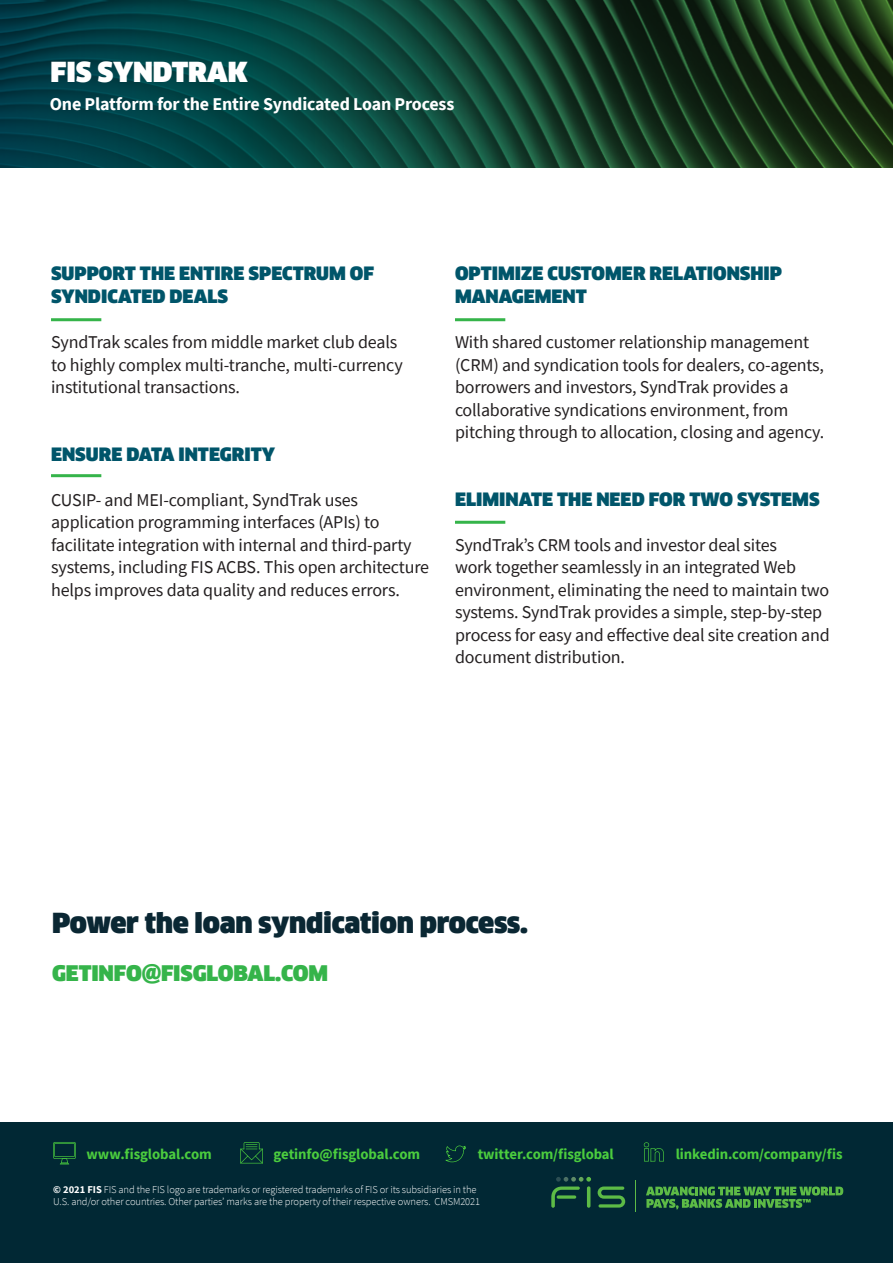
<style>
.page{position:relative;width:893px;height:1263px;background:#fff}
.page>*{position:absolute;margin:0;border:0;box-sizing:border-box;transform-origin:0 0}
.BODY__Internal_pages{font:900 27px "Clan Offc Pro";letter-spacing:-.01em;color:#0a2733}
.BODY__Internal_pages-2{font:900 27px "Clan Offc Pro";color:#fff}
.BODY__Internal_pages-3{font:900 21px "Clan Offc Pro";letter-spacing:-.01em;color:#35b44a}
.BODY__Internal_pages-4{font:18px/22.5px "Source Sans Pro";letter-spacing:-.01em;color:#231f20}
.A_HEAD__Heading_leve{font:900 18px/22.5px "Clan Offc Pro";color:#00556a}
.t1{font:700 18px "Source Sans Pro";letter-spacing:-.01em;color:#fff}
.t2{font:700 14.7px "Source Sans Pro";letter-spacing:-.01em;color:#4bcd3e}
.t3{font:300 10.5px/12.6px "Source Sans Pro";letter-spacing:-.01em;color:#fff}
.s1{font-weight:700}
</style>
<div class="page">
<svg style="left:0;top:0;width:893px;height:168px;background:#0e3f33"></svg>
<div style="left:0;top:1122px;width:893px;height:141px;background:#012834"></div>
<svg style="left:53px;top:1142px;width:23px;height:22px"></svg>
<svg style="left:445px;top:1145px;width:21px;height:17px"></svg>
<svg style="left:644px;top:1142px;width:20px;height:19px"></svg>
<svg style="left:240px;top:1142px;width:23px;height:21px"></svg>
<svg style="left:598px;top:1186px;width:27px;height:21px"></svg>
<svg style="left:551px;top:1177px;width:40px;height:31px"></svg>
<svg style="left:557px;top:1195px;width:19px;height:4px"></svg>
<hr style="left:587px;top:1186px;width:3px;height:22px;background:#5dbb46;border-radius:2px">
<hr style="left:635px;top:1180px;width:1px;height:32px;background:#5dbb46">
<svg style="left:646px;top:1186px;width:197px;height:23px"></svg>
<hr style="left:51px;top:318px;width:50px;height:3px;background:#35b44a">
<hr style="left:51px;top:474px;width:50px;height:3px;background:#35b44a">
<hr style="left:455px;top:318px;width:50px;height:3px;background:#35b44a">
<hr style="left:455px;top:521px;width:50px;height:3px;background:#35b44a">
<p class="BODY__Internal_pages-2" style="left:50px;top:57px;width:199px">FIS SYNDTRAK</p>
<p class="t1" style="left:50px;top:92px;width:406px">One Platform for the Entire Syndicated Loan Process</p>
<p class="A_HEAD__Heading_leve" style="left:51px;top:263px;width:324px">SUPPORT THE ENTIRE SPECTRUM OF<br>SYNDICATED DEALS</p>
<p class="BODY__Internal_pages-4" style="left:51px;top:331px;width:353px">SyndTrak scales from middle market club deals to highly complex multi-tranche, multi-currency institutional transactions.</p>
<p class="A_HEAD__Heading_leve" style="left:51px;top:443px;width:226px">ENSURE DATA INTEGRITY</p>
<p class="BODY__Internal_pages-4" style="left:51px;top:488px;width:380px">CUSIP- and MEI-compliant, SyndTrak uses application programming interfaces (APIs) to facilitate integration with internal and third-party systems, including FIS ACBS. This open architecture helps improves data quality and reduces errors.</p>
<p class="A_HEAD__Heading_leve" style="left:455px;top:263px;width:329px">OPTIMIZE CUSTOMER RELATIONSHIP<br>MANAGEMENT</p>
<p class="BODY__Internal_pages-4" style="left:455px;top:331px;width:371px">With shared customer relationship management (CRM) and syndication tools for dealers, co-agents, borrowers and investors, SyndTrak provides a collaborative syndications environment, from pitching through to allocation, closing and agency.</p>
<p class="A_HEAD__Heading_leve" style="left:455px;top:488px;width:366px">ELIMINATE THE NEED FOR TWO SYSTEMS</p>
<p class="BODY__Internal_pages-4" style="left:455px;top:533px;width:376px">SyndTrak’s CRM tools and investor deal sites<br>work together seamlessly in an integrated Web environment, eliminating the need to maintain two systems. SyndTrak provides a simple, step-by-step process for easy and effective deal site creation and document distribution.</p>
<p class="BODY__Internal_pages" style="left:52px;top:907px;width:477px">Power the loan syndication process.</p>
<p class="BODY__Internal_pages-3" style="left:52px;top:961px;width:277px">GETINFO@FISGLOBAL.COM</p>
<p class="t2" style="left:86px;top:1144px;width:127px">www.fisglobal.com</p>
<p class="t2" style="left:273px;top:1144px;width:148px">getinfo@fisglobal.com</p>
<p class="t2" style="left:478px;top:1144px;width:138px">twitter.com/fisglobal</p>
<p class="t2" style="left:676px;top:1144px;width:168px">linkedin.com/company/fis</p>
<p class="t3" style="left:53px;top:1183px;width:428px"><span class="s1">© 2021 FIS</span> FIS and the FIS logo are trademarks or registered trademarks of FIS or its subsidiaries in the<br>U.S. and/or other countries. Other parties’ marks are the property of their respective owners. CMSM2021</p>
</div>
